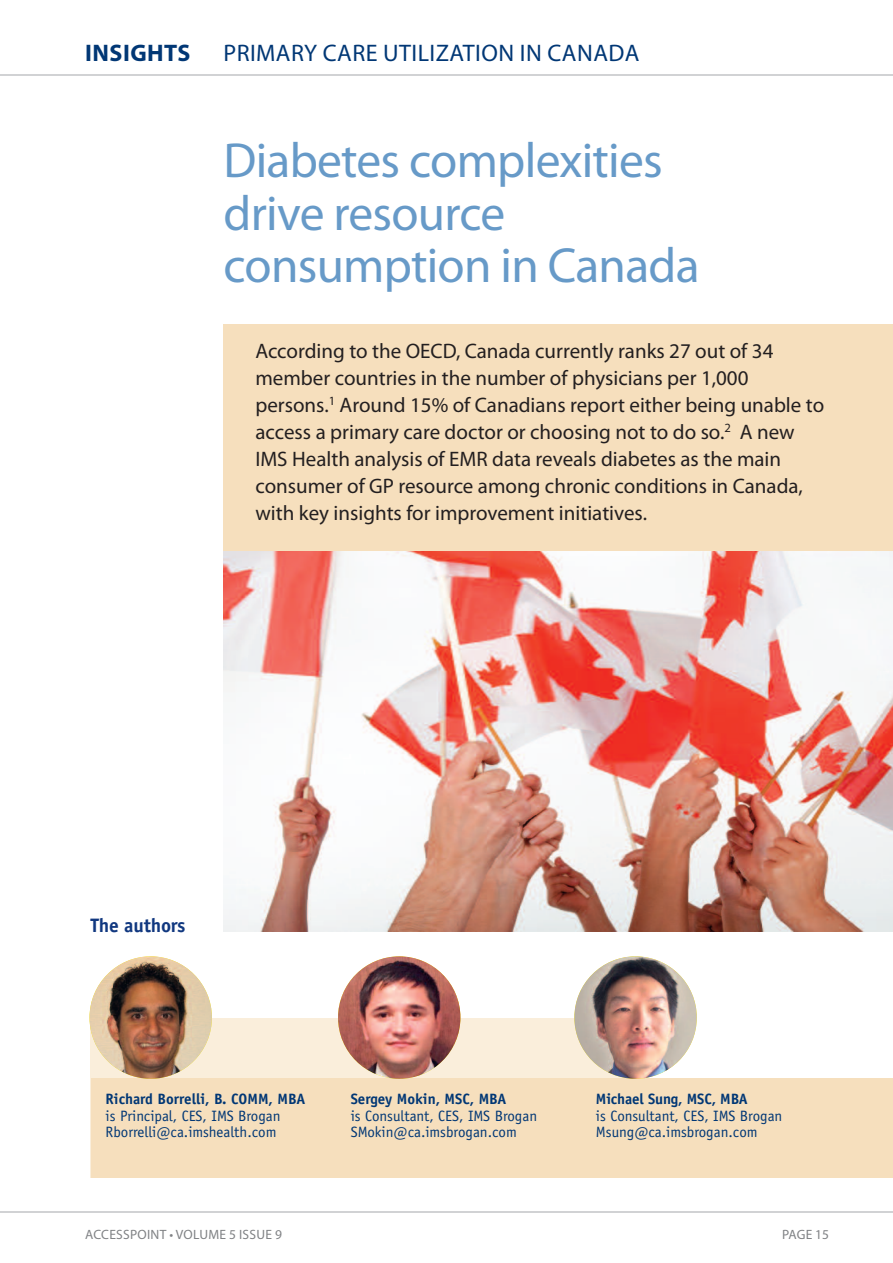
<style>
.page{position:relative;width:893px;height:1263px;background:#fff}
.page>*{position:absolute;margin:0;border:0;box-sizing:border-box;transform-origin:0 0}
.t1{font:49.5px/52.5px "Myriad Pro";letter-spacing:-.015em;color:#679ac8}
.t2{font:24px "Myriad Pro";letter-spacing:.02em;color:#013775}
.t3{font:700 24px "Myriad Pro";letter-spacing:.02em;color:#013775}
.t4{font:21px/27px "Myriad Pro";color:#231f20}
.t5{font:700 19.5px "Officina Sans";letter-spacing:-.01em;color:#113880}
.t6{font:15px/16.5px "Officina Sans Std";color:#013775}
.t7{font:700 15px "Officina Sans";color:#013775}
.t8{font:13.5px "Myriad Pro";letter-spacing:.02em;color:#808285}
</style>
<div class="page">
<hr style="left:0;top:74px;width:893px;height:2px;background:#d1d2d4">
<hr style="left:0;top:1211px;width:893px;height:1px;background:#d1d2d4">
<div style="left:90px;top:1018px;width:550px;height:160px;background:#faeedb"></div>
<img style="left:223px;top:551px;width:670px;height:380px">
<div style="left:91px;top:1078px;width:802px;height:100px;background:#f6dfbd"></div>
<img style="left:338px;top:956px;width:122px;height:123px;border-radius:50%">
<img style="left:574px;top:956px;width:123px;height:123px;border-radius:50%">
<img style="left:89px;top:956px;width:123px;height:123px;border-radius:50%">
<div style="left:223px;top:324px;width:670px;height:227px;background:#f6dfbd"></div>
<p class="t3" style="left:85px;top:44px;width:107px">INSIGHTS</p>
<p class="t2" style="left:223px;top:44px;width:417px">PRIMARY CARE UTILIZATION IN CANADA</p>
<h1 class="t1" style="left:223px;top:139px;width:477px">Diabetes complexities drive resource consumption in Canada</h1>
<p class="t4" style="left:255px;top:339px;width:570px">According to the OECD, Canada currently ranks 27 out of 34 member countries in the number of physicians per 1,000 persons.<sup>1</sup> Around 15% of Canadians report either being unable to access a primary care doctor or choosing not to do so.<sup>2</sup> A new IMS Health analysis of EMR data reveals diabetes as the main consumer of GP resource among chronic conditions in Canada, with key insights for improvement initiatives.</p>
<p class="t5" style="left:90px;top:918px;width:97px">The authors</p>
<p class="t7" style="left:106px;top:1093px;width:201px">Richard Borrelli, B. COMM, MBA</p>
<p class="t6" style="left:106px;top:1109px;width:177px">is Principal, CES, IMS Brogan<br>Rborrelli@ca.imshealth.com</p>
<p class="t7" style="left:351px;top:1093px;width:157px">Sergey Mokin, MSC, MBA</p>
<p class="t6" style="left:351px;top:1109px;width:188px">is Consultant, CES, IMS Brogan<br>SMokin@ca.imsbrogan.com</p>
<p class="t7" style="left:596px;top:1093px;width:153px">Michael Sung, MSC, MBA</p>
<p class="t6" style="left:596px;top:1109px;width:188px">is Consultant, CES, IMS Brogan<br>Msung@ca.imsbrogan.com</p>
<p class="t8" style="left:85px;top:1229px;width:198px">ACCESSPOINT • VOLUME 5 ISSUE 9</p>
<p class="t8" style="left:782px;top:1229px;width:49px">PAGE 15</p>
</div>
